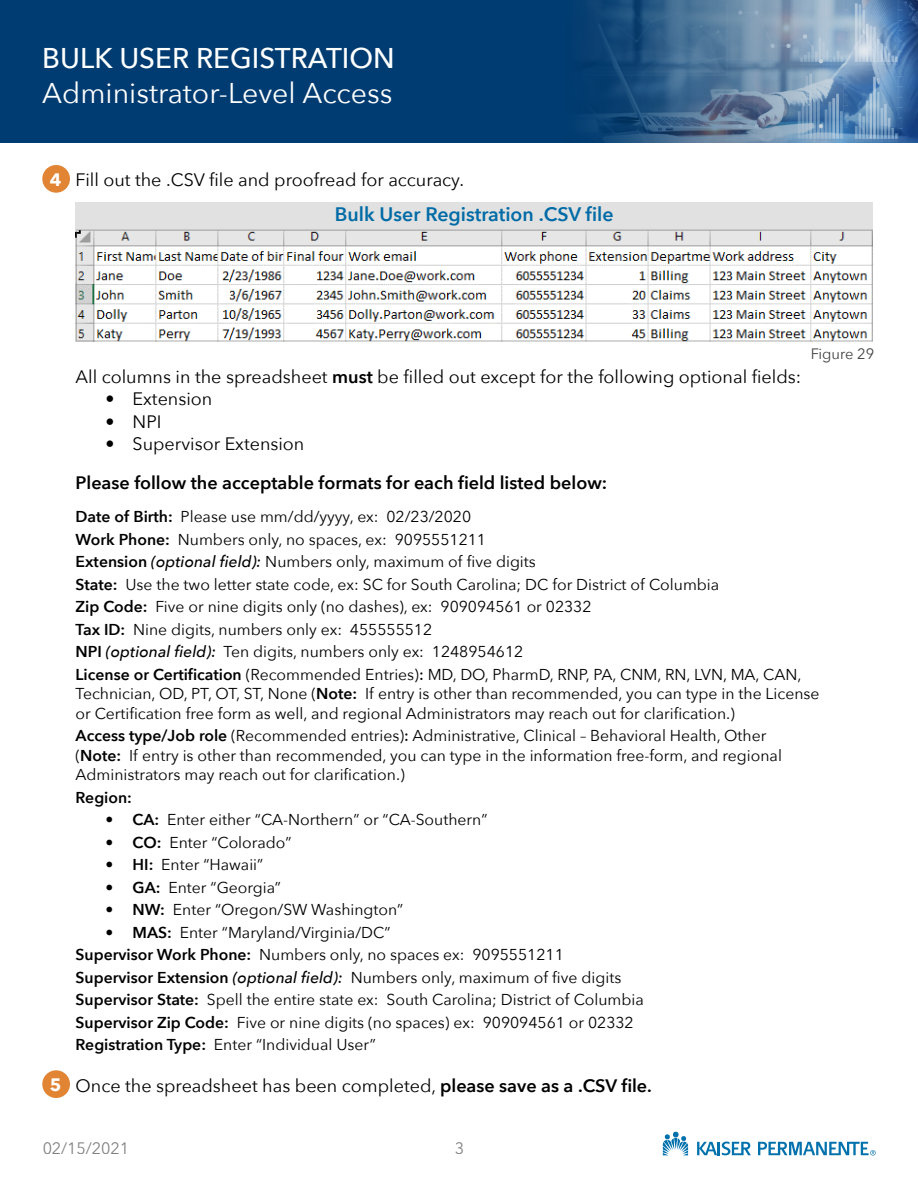
<style>
.page{position:relative;width:918px;height:1188px;background:#fff}
.page>*{position:absolute;margin:0;border:0;box-sizing:border-box;transform-origin:0 0}
.t1{font:28.5px "Avenir Next";color:#fff}
.t2{font:500 28.5px "Avenir Next";color:#fff}
.t3{font:600 19.5px "Avenir Next";color:#006ba6}
.t4{font:18px "Avenir Next";color:#000}
.t5{font:600 18px "Avenir Next";color:#000}
.t6{font:16.5px "Avenir Next";color:#000}
.t7{font:15.75px/22.5px "Avenir Next";color:#000}
.t8{font:600 15.75px "Avenir Next";color:#000}
.t9{font:15px "Avenir Next";color:#000}
.s1{font-weight:700;color:#fff}
.s2{font-weight:600}
.s3{font-weight:500;font-style:italic}
.s4{font-weight:500}
</style>
<div class="page">
<div style="left:42px;top:165px;width:28px;height:28px;background:#e18433;border-radius:50%"></div>
<img style="left:78px;top:232px;width:793px;height:108px">
<div style="left:76px;top:202px;width:797px;height:28px;background:#e1e1e1"></div>
<div style="left:42px;top:1070px;width:28px;height:28px;background:#e18433;border-radius:50%"></div>
<svg style="left:663px;top:1132px;width:25px;height:23px"></svg>
<svg style="left:697px;top:1142px;width:54px;height:13px"></svg>
<svg style="left:758px;top:1142px;width:118px;height:14px"></svg>
<div style="left:0;top:0;width:918px;height:142px;background:#003c71"></div>
<img style="left:587px;top:0;width:331px;height:142px">
<h1 class="t2" style="left:42px;top:34px;width:354px">BULK USER REGISTRATION</h1>
<h1 class="t1" style="left:42px;top:69px;width:352px">Administrator-Level Access</h1>
<p class="t4" style="left:50px;top:165px;width:416px"><span class="s1">4</span> Fill out the .CSV file and proofread for accuracy.</p>
<p class="t3" style="left:335px;top:198px;width:280px">Bulk User Registration .CSV file</p>
<p class="t9" style="left:811px;top:341px;width:65px">Figure 29</p>
<p class="t4" style="left:76px;top:361px;width:727px">All columns in the spreadsheet <span class="s2">must</span> be filled out except for the following optional fields:</p>
<p class="t4" style="left:106px;top:384px;width:108px">• Extension</p>
<p class="t4" style="left:106px;top:406px;width:57px">• NPI</p>
<p class="t4" style="left:106px;top:429px;width:200px">• Supervisor Extension</p>
<p class="t5" style="left:76px;top:468px;width:533px">Please follow the acceptable formats for each field listed below:</p>
<p class="t7" style="left:76px;top:505px;width:727px"><span class="s2">Date of Birth:</span> Please use mm/dd/yyyy, ex: 02/23/2020<br><span class="s2">Work Phone:</span> Numbers only, no spaces, ex: 9095551211<br><span class="s2">Extension</span> <span class="s3">(optional field):</span> Numbers only, maximum of five digits<br><span class="s2">State:</span> Use the two letter state code, ex: SC for South Carolina; DC for District of Columbia<br><span class="s2">Zip Code:</span> Five or nine digits only (no dashes), ex: 909094561 or 02332<br><span class="s2">Tax ID:</span> Nine digits, numbers only ex: 455555512<br><span class="s2">NPI</span> <span class="s3">(optional field):</span> Ten digits, numbers only ex: 1248954612<br><span class="s2">License or Certification</span> (Recommended Entries)<span class="s4">:</span> MD, DO, PharmD, RNP, PA, CNM, RN, LVN, MA, CAN,</p>
<p class="t7" style="left:76px;top:683px;width:746px;line-height:19.5px">Technician, OD, PT, OT, ST, None (<span class="s2">Note:</span> If entry is other than recommended, you can type in the License or Certification free form as well, and regional Administrators may reach out for clarification.)</p>
<p class="t7" style="left:76px;top:725px;width:708px;line-height:19.5px"><span class="s2">Access type/Job role</span> (Recommended entries)<span class="s4">:</span> Administrative, Clinical – Behavioral Health, Other (<span class="s2">Note:</span> If entry is other than recommended, you can type in the information free-form, and regional<br>Administrators may reach out for clarification.)</p>
<p class="t8" style="left:76px;top:784px;width:58px">Region:</p>
<p class="t7" style="left:106px;top:808px;width:383px"><span class="s2">• CA:</span> Enter either “CA-Northern” or “CA-Southern”</p>
<p class="t7" style="left:106px;top:830px;width:187px"><span class="s2">• CO:</span> Enter “Colorado”</p>
<p class="t7" style="left:106px;top:853px;width:159px"><span class="s2">• HI:</span> Enter “Hawaii”</p>
<p class="t7" style="left:106px;top:875px;width:177px"><span class="s2">• GA:</span> Enter “Georgia”</p>
<p class="t7" style="left:106px;top:898px;width:299px"><span class="s2">• NW:</span> Enter “Oregon/SW Washington”</p>
<p class="t7" style="left:76px;top:921px;width:570px;text-indent:30px"><span class="s2">• MAS:</span> Enter “Maryland/Virginia/DC”<br><span class="s2">Supervisor Work Phone:</span> Numbers only, no spaces ex: 9095551211<br><span class="s2">Supervisor Extension</span> <span class="s3">(optional field):</span> Numbers only, maximum of five digits <span class="s2">Supervisor State:</span> Spell the entire state ex: South Carolina; District of Columbia <span class="s2">Supervisor Zip Code:</span> Five or nine digits (no spaces) ex: 909094561 or 02332<br><span class="s2">Registration Type:</span> Enter “Individual User”</p>
<p class="t4" style="left:50px;top:1071px;width:603px"><span class="s1">5</span> Once the spreadsheet has been completed, <span class="s2">please save as a .CSV file.</span></p>
<p class="t6" style="left:42px;top:1134px;width:88px">02/15/2021</p>
<p class="t6" style="left:454px;top:1134px;width:11px">3</p>
</div>
